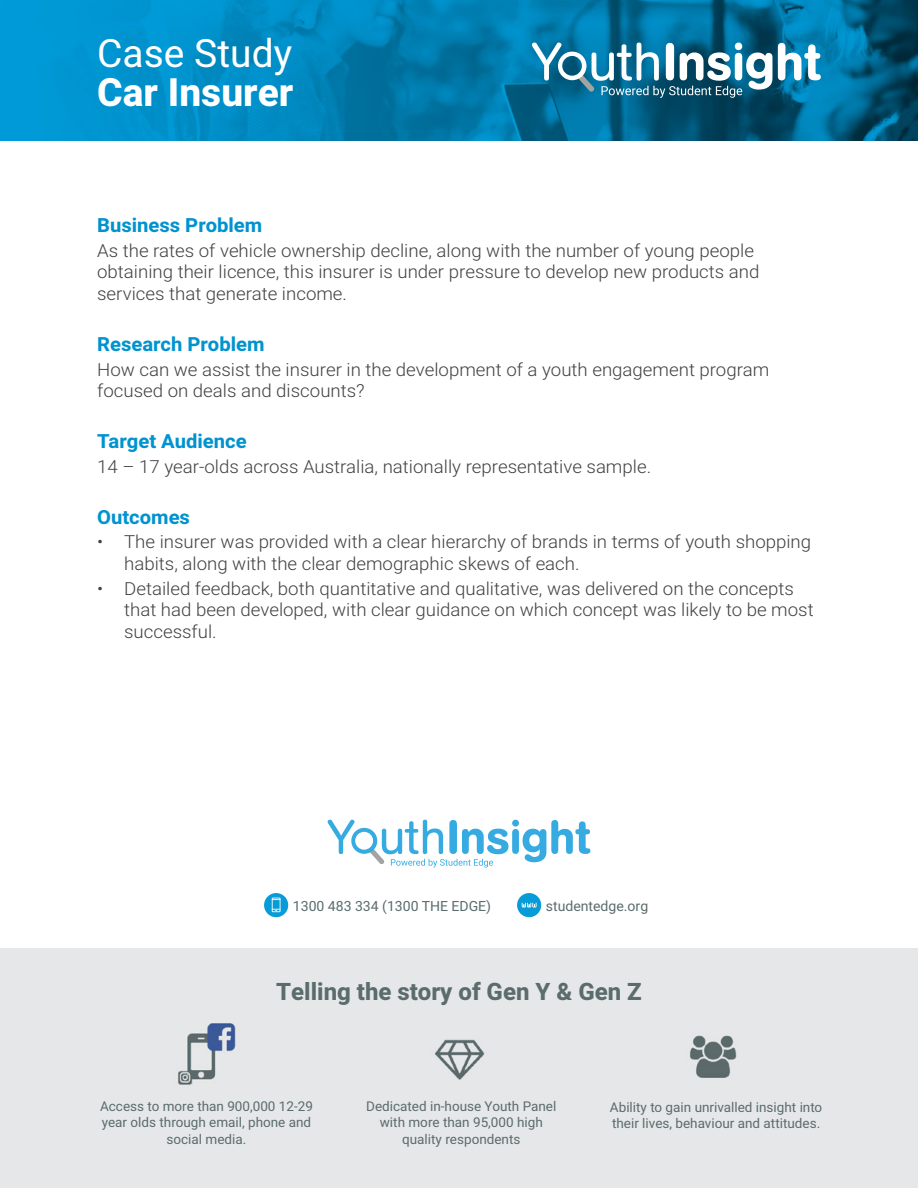
<style>
.page{position:relative;width:918px;height:1188px;background:#fff}
.page>*{position:absolute;margin:0;border:0;box-sizing:border-box;transform-origin:0 0}
.t1{font:800 39px "Heebo";color:#fff}
.t2{font:39px "Heebo";color:#fff}
.t3{font:800 24px "Heebo";color:#5b6c6c}
.t4{font:700 19.5px "Heebo";color:#0093d0;scale:1.04 1}
.t5{font:300 18px/21.6px "Heebo";color:#414042;scale:1.04 1}
.t6{font:14.1px "Heebo";color:#5b6c6c}
.t7{font:13.5px/16.2px "Heebo";color:#5b6c6c;text-align:center}
</style>
<div class="page">
<div style="left:0;top:949px;width:918px;height:239px;background:#e6e7e8"></div>
<div style="left:264px;top:893px;width:24px;height:24px;background:#079bd7;border-radius:50%"></div>
<svg style="left:272px;top:898px;width:9px;height:14px"></svg>
<div style="left:517px;top:893px;width:24px;height:24px;background:#079bd7;border-radius:50%"></div>
<svg style="left:522px;top:903px;width:15px;height:5px"></svg>
<img style="left:0;top:0;width:918px;height:140px">
<svg style="left:778px;top:43px;width:43px;height:37px"></svg>
<svg style="left:532px;top:43px;width:240px;height:55px"></svg>
<img style="left:177px;top:1023px;width:59px;height:62px">
<img style="left:435px;top:1039px;width:50px;height:41px">
<img style="left:690px;top:1035px;width:47px;height:43px">
<svg style="left:328px;top:820px;width:262px;height:48px"></svg>
<h1 class="t2" style="left:97px;top:26px;width:196px">Case Study</h1>
<h1 class="t1" style="left:97px;top:65px;width:198px">Car Insurer</h1>
<p class="t4" style="left:97px;top:212px;width:160px">Business Problem</p>
<p class="t5" style="left:97px;top:239px;width:638px">As the rates of vehicle ownership decline, along with the number of young people obtaining their licence, this insurer is under pressure to develop new products and services that generate income.</p>
<p class="t4" style="left:97px;top:331px;width:162px">Research Problem</p>
<p class="t5" style="left:97px;top:358px;width:648px">How can we assist the insurer in the development of a youth engagement program focused on deals and discounts?</p>
<p class="t4" style="left:97px;top:428px;width:145px">Target Audience</p>
<p class="t5" style="left:97px;top:455px;width:534px">14 – 17 year-olds across Australia, nationally representative sample.</p>
<p class="t4" style="left:97px;top:503px;width:91px">Outcomes</p>
<p class="t5" style="left:124px;top:531px;width:662px;text-indent:-27px">• The insurer was provided with a clear hierarchy of brands in terms of youth shopping habits, along with the clear demographic skews of each.</p>
<p class="t5" style="left:124px;top:577px;width:665px;text-indent:-27px">• Detailed feedback, both quantitative and qualitative, was delivered on the concepts that had been developed, with clear guidance on which concept was likely to be most successful.</p>
<p class="t6" style="left:293px;top:897px;width:200px">1300 483 334 (1300 THE EDGE)</p>
<p class="t6" style="left:546px;top:897px;width:104px">studentedge.org</p>
<h2 class="t3" style="left:276px;top:975px;width:367px">Telling the story of Gen Y &amp; Gen Z</h2>
<p class="t7" style="left:100px;top:1098px;width:214px">Access to more than 900,000 12-29 year olds through email, phone and social media.</p>
<p class="t7" style="left:366px;top:1098px;width:192px">Dedicated in-house Youth Panel with more than 95,000 high quality respondents</p>
<p class="t7" style="left:610px;top:1099px;width:214px;text-align:left">Ability to gain unrivalled insight into their lives, behaviour and attitudes.</p>
</div>
